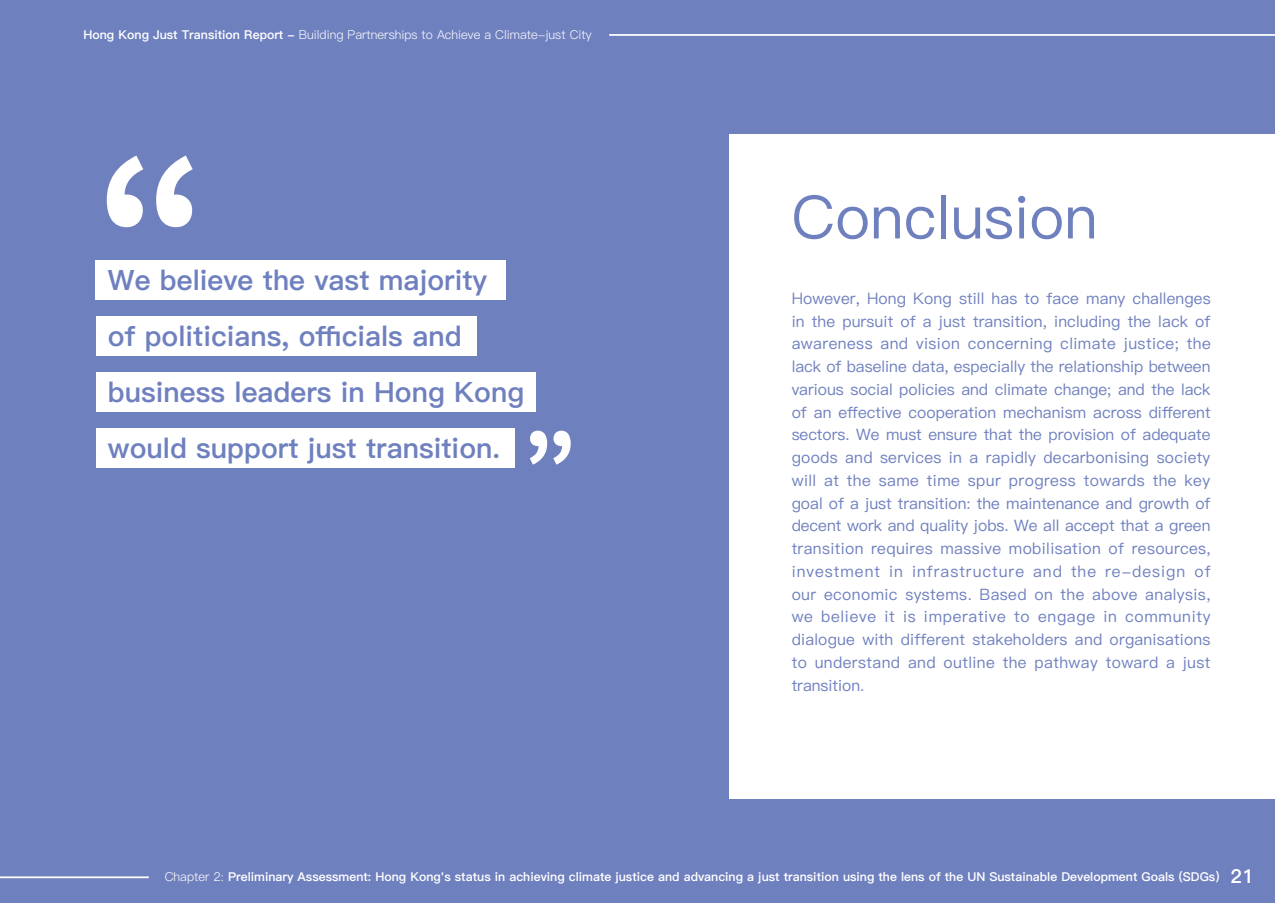
<style>
.page{position:relative;width:1275px;height:903px;background:#6f80bf}
.page>*{position:absolute;margin:0;border:0;box-sizing:border-box;transform-origin:0 0}
.t1{font:176.4px "Gen Yo Gothic TW H";color:#fff}
.t2{font:84px "Gen Yo Gothic TW H";color:#fff}
.t3{font:59.68px "Ping Fang HK";color:#6f80bf}
.t4{font:600 28px/56px "Ping Fang HK";color:#6f80bf}
.t5{font:15.75px/22.8px "Ping Fang HK";letter-spacing:.025em;color:#6f80bf;text-align:justify}
.t6{font:600 12.25px "Ping Fang HK";color:#fff}
.t7{font:300 12.25px "Ping Fang HK";color:#fff}
.s1{font-weight:600}
.s2{font-weight:300}
.s3{font-size:19.25px}
</style>
<div class="page">
<div style="left:729px;top:134px;width:546px;height:664px;background:#fff"></div>
<div style="left:96px;top:261px;width:410px;height:39px;background:#fff"></div>
<div style="left:96px;top:316px;width:380px;height:40px;background:#fff"></div>
<div style="left:96px;top:372px;width:440px;height:39px;background:#fff"></div>
<div style="left:96px;top:428px;width:419px;height:39px;background:#fff"></div>
<hr style="left:609px;top:34px;width:666px;height:2px;background:#fff">
<hr style="left:0;top:876px;width:149px;height:2px;background:#fff">
<p class="t7" style="left:84px;top:27px;width:510px"><span class="s1">Hong Kong Just Transition Report -</span> Building Partnerships to Achieve a Climate-just City</p>
<h1 class="t1" style="left:96px;top:129px;width:113px">“</h1>
<h3 class="t4" style="left:108px;top:251px;width:418px">We believe the vast majority<br>of politicians, officials and business leaders in Hong Kong would support just transition.</h3>
<h2 class="t2" style="left:523px;top:419px;width:55px">”</h2>
<h3 class="t3" style="left:792px;top:180px;width:308px">Conclusion</h3>
<p class="t5" style="left:792px;top:287px;width:421px">However, Hong Kong still has to face many challenges in the pursuit of a just transition, including the lack of awareness and vision concerning climate justice; the lack of baseline data, especially the relationship between various social policies and climate change; and the lack of an effective cooperation mechanism across different sectors. We must ensure that the provision of adequate goods and services in a rapidly decarbonising society will at the same time spur progress towards the key goal of a just transition: the maintenance and growth of decent work and quality jobs. We all accept that a green transition requires massive mobilisation of resources, investment in infrastructure and the re-design of our economic systems. Based on the above analysis, we believe it is imperative to engage in community dialogue with different stakeholders and organisations to understand and outline the pathway toward a just transition.</p>
<p class="t6" style="left:165px;top:869px;width:1089px"><span class="s2">Chapter 2:</span> Preliminary Assessment: Hong Kong's status in achieving climate justice and advancing a just transition using the lens of the UN Sustainable Development Goals (SDGs) <span class="s3">21</span></p>
</div>
